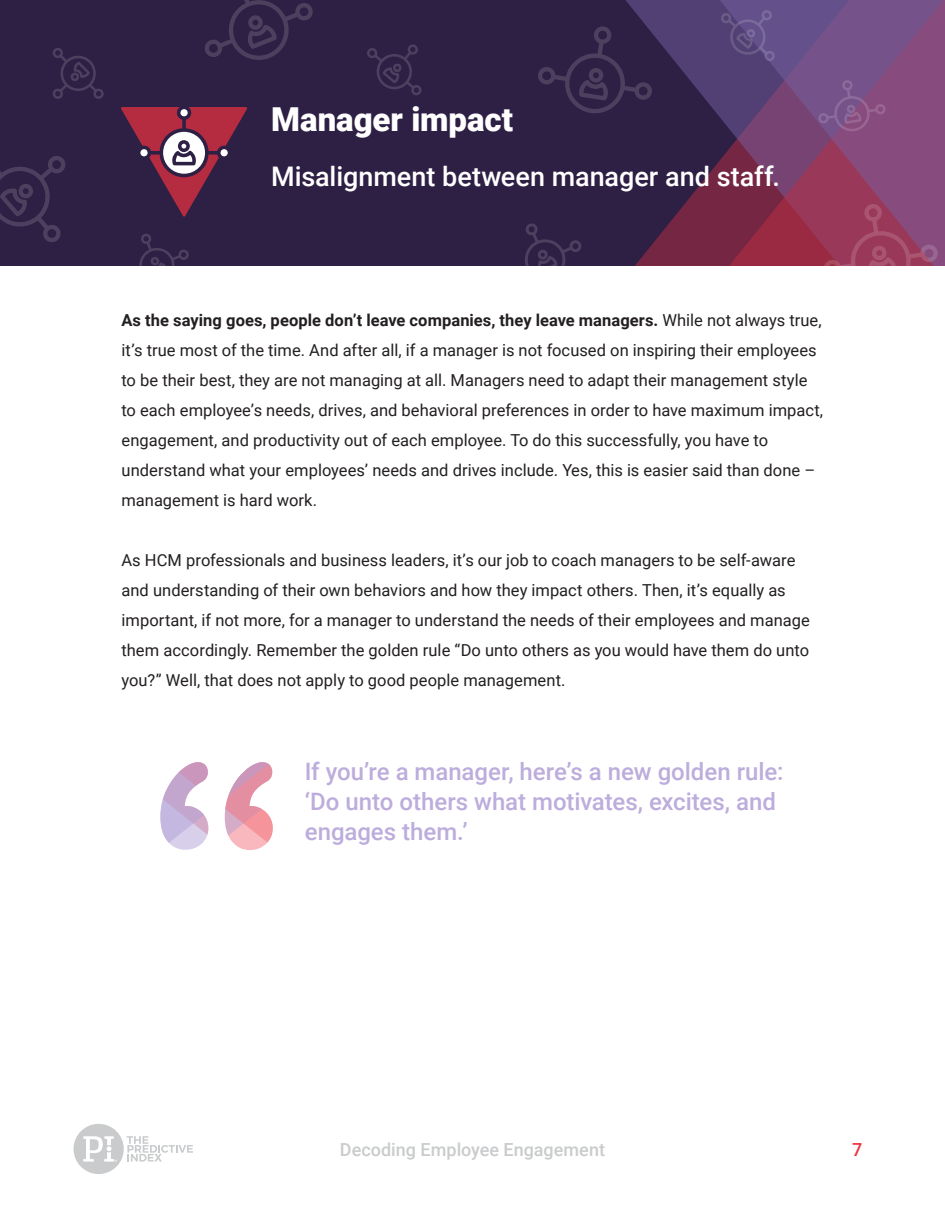
<style>
.page{position:relative;width:945px;height:1215px;background:#fff}
.page>*{position:absolute;margin:0;border:0;box-sizing:border-box;transform-origin:0 0}
.Header_2{font:900 33px "Roboto";color:#fff}
.Highlight{font:500 27px "Roboto";color:#fff}
.t1{font:500 24px/30px "Roboto";color:#bcaddc}
.t2{font:500 18px "Roboto";color:#c9cbcc}
.t3{font:500 18px "Roboto";color:#ef3340}
.Body{font:16.5px/30px "Roboto";color:#231f20}
.s1{font-weight:700}
</style>
<div class="page">
<svg style="left:74px;top:1124px;width:119px;height:50px"></svg>
<div style="left:0;top:0;width:945px;height:266px;background:#2e1f44"></div>
<svg style="left:625px;top:0;width:94px;height:266px"></svg>
<svg style="left:719px;top:0;width:226px;height:266px;background:#7b4270"></svg>
<svg style="left:538px;top:26px;width:115px;height:87px"></svg>
<svg style="left:205px;top:0;width:108px;height:60px"></svg>
<svg style="left:0;top:156px;width:66px;height:86px"></svg>
<svg style="left:824px;top:204px;width:115px;height:62px;background:#974166"></svg>
<svg style="left:818px;top:80px;width:68px;height:51px;background:#805388"></svg>
<svg style="left:720px;top:10px;width:55px;height:52px;background:#5f4d82"></svg>
<svg style="left:525px;top:223px;width:57px;height:43px"></svg>
<svg style="left:367px;top:44px;width:55px;height:51px"></svg>
<svg style="left:139px;top:234px;width:50px;height:32px"></svg>
<svg style="left:53px;top:48px;width:51px;height:51px"></svg>
<svg style="left:160px;top:762px;width:113px;height:88px"></svg>
<svg style="left:121px;top:107px;width:126px;height:110px"></svg>
<p class="Header_2" style="left:271px;top:96px;width:243px">Manager impact</p>
<p class="Highlight" style="left:271px;top:157px;width:511px">Misalignment between manager and staff.</p>
<p class="Body" style="left:122px;top:304px;width:703px"><span class="s1">As the saying goes, people don’t leave companies, they leave managers.</span> While not always true, it’s true most of the time. And after all, if a manager is not focused on inspiring their employees to be their best, they are not managing at all. Managers need to adapt their management style to each employee’s needs, drives, and behavioral preferences in order to have maximum impact, engagement, and productivity out of each employee. To do this successfully, you have to understand what your employees’ needs and drives include. Yes, this is easier said than done – management is hard work.</p>
<p class="Body" style="left:122px;top:544px;width:690px">As HCM professionals and business leaders, it’s our job to coach managers to be self-aware and understanding of their own behaviors and how they impact others. Then, it’s equally as important, if not more, for a manager to understand the needs of their employees and manage them accordingly. Remember the golden rule “Do unto others as you would have them do unto you?” Well, that does not apply to good people management.</p>
<p class="t1" style="left:305px;top:755px;width:480px">If you’re a manager, here’s a new golden rule: ‘Do unto others what motivates, excites, and engages them.’</p>
<p class="t2" style="left:340px;top:1137px;width:267px">Decoding Employee Engagement</p>
<p class="t3" style="left:852px;top:1137px;width:12px">7</p>
</div>
